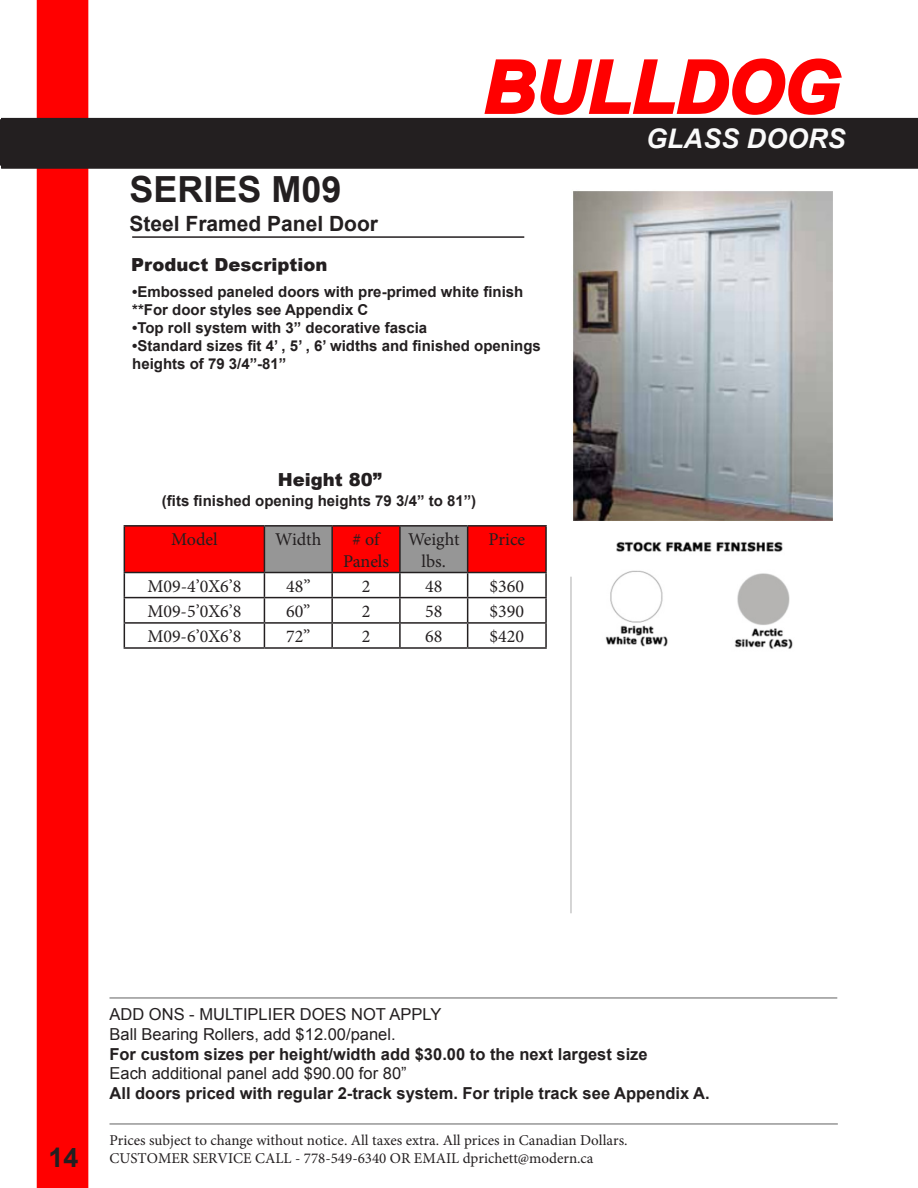
<style>
.page{position:relative;width:918px;height:1188px;background:#fff}
.page>*{position:absolute;margin:0;border:0;box-sizing:border-box;transform-origin:0 0}
.t1{font:italic 700 72px "Arial";color:#f00}
.Product{font:700 36px "Arial";color:#231f20}
.t2{font:italic 700 27px "Arial";color:#fafafa}
.t3{font:700 27px "Arial";color:#231f20}
.t4{font:700 21px "Arial";color:#231f20}
.t5{font:18px/21.6px "Minion Pro";color:#231f20;text-align:center}
.t6{font:900 18px "Arial";color:#231f20}
.t7{font:700 16.5px "Arial";color:#231f20}
.t8{font:16.5px "Arial";color:#231f20}
.t9{font:700 15px/18px "Arial";color:#231f20}
.t10{font:15px/17.7px "Minion Pro";color:#231f20}
</style>
<div class="page">
<hr style="left:132px;top:236px;width:392px;height:2px;background:#231f20">
<hr style="left:570px;top:577px;width:2px;height:336px;background:#c8c8c8">
<hr style="left:264px;top:525px;width:68px;height:2px;background:#231f20">
<hr style="left:400px;top:525px;width:68px;height:2px;background:#231f20">
<hr style="left:545px;top:573px;width:2px;height:24px;background:#231f20">
<hr style="left:468px;top:597px;width:79px;height:1px;background:#231f20">
<hr style="left:545px;top:598px;width:2px;height:24px;background:#231f20">
<hr style="left:468px;top:622px;width:79px;height:2px;background:#231f20">
<svg style="left:124px;top:526px;width:422px;height:121px"></svg>
<hr style="left:545px;top:624px;width:2px;height:23px;background:#231f20">
<hr style="left:124px;top:647px;width:140px;height:2px;background:#231f20">
<hr style="left:264px;top:647px;width:68px;height:2px;background:#231f20">
<hr style="left:332px;top:647px;width:68px;height:2px;background:#231f20">
<hr style="left:400px;top:647px;width:68px;height:2px;background:#231f20">
<hr style="left:468px;top:647px;width:79px;height:2px;background:#231f20">
<hr style="left:124px;top:525px;width:140px;height:2px;background:#231f20">
<hr style="left:124px;top:527px;width:1px;height:45px;background:#231f20">
<hr style="left:264px;top:527px;width:1px;height:45px;background:#231f20">
<hr style="left:124px;top:572px;width:140px;height:1px;background:#231f20">
<hr style="left:332px;top:525px;width:68px;height:2px;background:#231f20">
<hr style="left:331px;top:527px;width:2px;height:45px;background:#231f20">
<hr style="left:399px;top:527px;width:2px;height:45px;background:#231f20">
<hr style="left:332px;top:572px;width:68px;height:1px;background:#231f20">
<hr style="left:468px;top:525px;width:79px;height:2px;background:#231f20">
<hr style="left:467px;top:527px;width:1px;height:45px;background:#231f20">
<hr style="left:545px;top:527px;width:2px;height:45px;background:#231f20">
<hr style="left:468px;top:572px;width:79px;height:1px;background:#231f20">
<img style="left:573px;top:191px;width:260px;height:330px">
<img style="left:605px;top:541px;width:188px;height:108px">
<hr style="left:110px;top:1123px;width:728px;height:2px;background:#969696">
<hr style="left:110px;top:997px;width:727px;height:2px;background:#969696">
<svg style="left:0;top:119px;width:1px;height:47px"></svg>
<div style="left:37px;top:1px;width:51px;height:1186px;background:#f00"></div>
<svg style="left:484px;top:58px;width:358px;height:57px"></svg>
<div style="left:1px;top:118px;width:917px;height:51px;background:#231f20"></div>
<p class="Product" style="left:130px;top:165px;width:214px">SERIES M09</p>
<p class="t1" style="left:483px;top:39px;width:357px">BULLDOG</p>
<p class="t2" style="left:646px;top:121px;width:201px">GLASS DOORS</p>
<p class="t4" style="left:130px;top:210px;width:250px">Steel Framed Panel Door</p>
<p class="t6" style="left:131px;top:252px;width:198px">Product Description</p>
<p class="t9" style="left:132px;top:283px;width:393px">•Embossed paneled doors with pre-primed white finish **For door styles see Appendix C</p>
<p class="t9" style="left:132px;top:319px;width:297px">•Top roll system with 3” decorative fascia</p>
<p class="t9" style="left:132px;top:337px;width:410px">•Standard sizes fit 4’ , 5’ , 6’ widths and finished openings heights of 79 3/4”-81”</p>
<p class="t6" style="left:278px;top:467px;width:106px">Height 80”</p>
<p class="t9" style="left:162px;top:492px;width:316px">(fits finished opening heights 79 3/4” to 81”)</p>
<p class="t5" style="left:171px;top:528px;width:48px">Model</p>
<p class="t5" style="left:275px;top:528px;width:48px">Width</p>
<p class="t5" style="left:343px;top:528px;width:47px"># of<br>Panels</p>
<p class="t5" style="left:408px;top:528px;width:53px">Weight lbs.</p>
<p class="t5" style="left:488px;top:528px;width:38px">Price</p>
<p class="t5" style="left:147px;top:575px;width:96px">M09-4’0X6’8</p>
<p class="t5" style="left:286px;top:575px;width:26px">48”</p>
<p class="t5" style="left:362px;top:575px;width:10px">2</p>
<p class="t5" style="left:425px;top:575px;width:19px">48</p>
<p class="t5" style="left:490px;top:575px;width:36px">$360</p>
<p class="t5" style="left:147px;top:600px;width:96px">M09-5’0X6’8</p>
<p class="t5" style="left:286px;top:600px;width:26px">60”</p>
<p class="t5" style="left:362px;top:600px;width:10px">2</p>
<p class="t5" style="left:425px;top:600px;width:19px">58</p>
<p class="t5" style="left:490px;top:600px;width:36px">$390</p>
<p class="t5" style="left:147px;top:626px;width:96px">M09-6’0X6’8</p>
<p class="t5" style="left:286px;top:626px;width:26px">72”</p>
<p class="t5" style="left:362px;top:626px;width:10px">2</p>
<p class="t5" style="left:425px;top:626px;width:19px">68</p>
<p class="t5" style="left:490px;top:626px;width:36px">$420</p>
<p class="t3" style="left:49px;top:1140px;width:32px">14</p>
<p class="t8" style="left:110px;top:1003px;width:333px">ADD ONS - MULTIPLIER DOES NOT APPLY</p>
<p class="t8" style="left:110px;top:1023px;width:288px">Ball Bearing Rollers, add $12.00/panel.</p>
<p class="t7" style="left:110px;top:1043px;width:540px">For custom sizes per height/width add $30.00 to the next largest size</p>
<p class="t8" style="left:110px;top:1063px;width:299px">Each additional panel add $90.00 for 80”</p>
<p class="t7" style="left:110px;top:1082px;width:602px">All doors priced with regular 2-track system. For triple track see Appendix A.</p>
<p class="t10" style="left:110px;top:1132px;width:520px">Prices subject to change without notice. All taxes extra. All prices in Canadian Dollars.<br>CUSTOMER SERVICE CALL - 778-549-6340 OR EMAIL dprichett@modern.ca</p>
</div>
